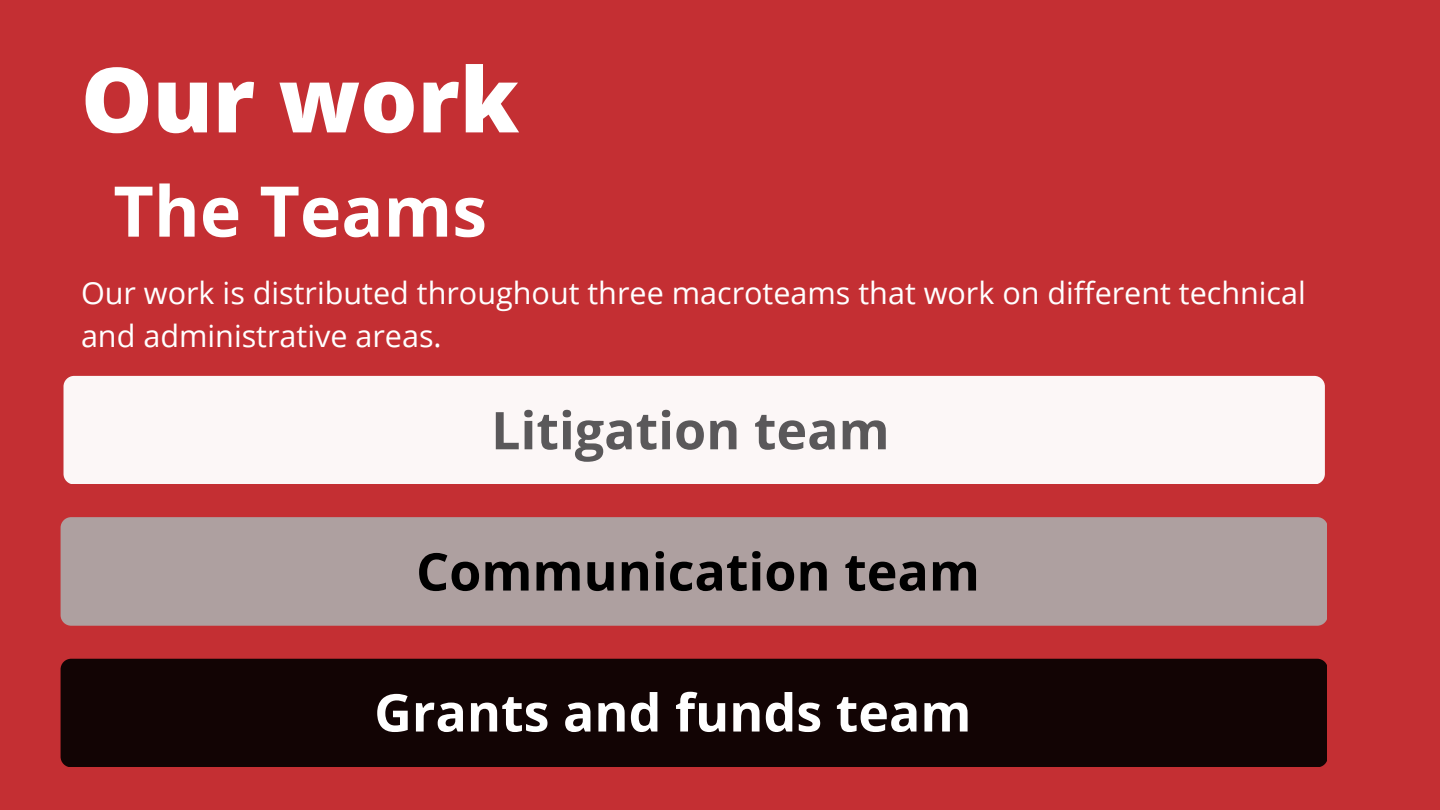
<style>
.page{position:relative;width:1440px;height:810px;background:#c42f33}
.page>*{position:absolute;margin:0;border:0;box-sizing:border-box;transform-origin:0 0}
.t1{font:800 90px "Open Sans";color:#fff}
.t2{font:700 70px "Open Sans";color:#fff}
.t3{font:700 52px "Open Sans";color:#fff}
.t4{font:700 52px "Open Sans";color:#000}
.t5{font:700 52px "Open Sans";color:#5a585a}
.t6{font:30.6px/42.8px "Open Sans";color:#fff}
</style>
<div class="page">
<div style="left:61px;top:517px;width:1266px;height:108px;background:#aea0a0;border-radius:11px"></div>
<div style="left:64px;top:376px;width:1261px;height:108px;background:#fcf7f7;border-radius:11px"></div>
<div style="left:61px;top:659px;width:1266px;height:108px;background:#120404;border-radius:11px"></div>
<h1 class="t1" style="left:81px;top:36px;width:440px">Our work</h1>
<h2 class="t2" style="left:113px;top:162px;width:375px">The Teams</h2>
<p class="t6" style="left:81px;top:271px;width:1226px">Our work is distributed throughout three macroteams that work on different technical and administrative areas.</p>
<h3 class="t5" style="left:491px;top:394px;width:400px">Litigation team</h3>
<h3 class="t4" style="left:416px;top:535px;width:565px">Communication team</h3>
<h3 class="t3" style="left:374px;top:676px;width:599px">Grants and funds team</h3>
</div>
